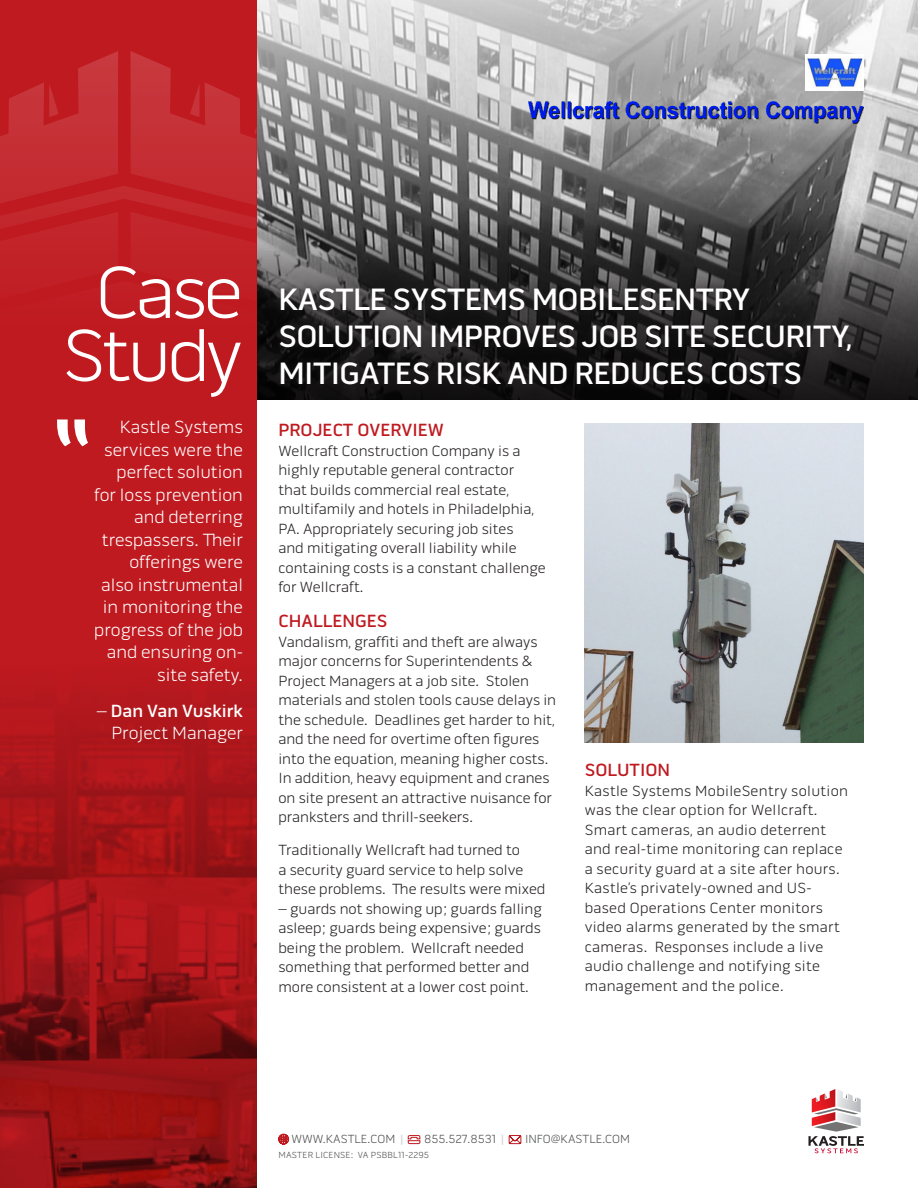
<style>
.page{position:relative;width:918px;height:1188px;background:#fff}
.page>*{position:absolute;margin:0;border:0;box-sizing:border-box;transform-origin:0 0}
.t1{font:300 75px/63px "Pill Gothic 600 mg";letter-spacing:-.05em;color:#fff;text-align:center}
.t2{font:500 31.5px/37.2px "Pill Gothic 600 mg";letter-spacing:-.02em;color:#fff}
.body_-_copy1{font:300 18px/22.5px "Pill Gothic 600 mg";color:#fff;text-align:right}
.body_-_copy1-2{font:500 18px "Pill Gothic 600 mg";color:#bf1a20}
.body_-_copy1-3{font:300 15px/19.5px "Pill Gothic 600 mg";color:#231f20}
.body_-_copy1-4{font:300 15px/19.5px "Pill Gothic 600 mg";letter-spacing:.02em;color:#231f20}
.t3{font:300 12px "Pill Gothic 600 mg";color:#4b4c4d}
.t4{font:300 9px "Pill Gothic 600 mg";letter-spacing:.02em;color:#4b4c4d}
.s1{font-weight:500}
.s2{font-weight:500;color:#d1d2d4}
</style>
<div class="page">
<svg style="left:808px;top:1089px;width:56px;height:64px"></svg>
<svg style="left:508px;top:1135px;width:14px;height:9px"></svg>
<svg style="left:278px;top:1134px;width:11px;height:11px"></svg>
<svg style="left:407px;top:1135px;width:14px;height:9px"></svg>
<svg style="left:256px;top:244px;width:662px;height:156px;background:#3b3a3a"></svg>
<svg style="left:256px;top:0;width:662px;height:244px;background:#9c9c9c"></svg>
<div style="left:0;top:0;width:256px;height:1188px;background:#bf1a20"></div>
<img style="left:0;top:693px;width:256px;height:495px">
<div style="left:273px;top:279px;width:586px;height:114px;background:#231f20;opacity:.75"></div>
<svg style="left:0;top:51px;width:257px;height:288px"></svg>
<img style="left:805px;top:54px;width:59px;height:19px">
<div style="left:501px;top:73px;width:390px;height:77px;background:#fff;opacity:.75"></div>
<img style="left:529px;top:102px;width:335px;height:21px">
<img style="left:585px;top:423px;width:279px;height:320px">
<p class="t1" style="left:62px;top:262px;width:182px">Case<br>Study</p>
<p class="body_-_copy1" style="left:94px;top:416px;width:150px">Kastle Systems services were the perfect solution for loss prevention and deterring trespassers. Their offerings were also instrumental in monitoring the progress of the job and ensuring on&shy;site safety.</p>
<p class="body_-_copy1" style="left:97px;top:699px;width:148px">– <span class="s1">Dan Van Vuskirk<br></span>Project Manager</p>
<p class="t2" style="left:278px;top:281px;width:576px">KASTLE SYSTEMS MOBILESENTRY<br>SOLUTION IMPROVES JOB SITE SECURITY,<br>MITIGATES RISK AND REDUCES COSTS</p>
<p class="body_-_copy1-2" style="left:278px;top:419px;width:167px">PROJECT OVERVIEW</p>
<p class="body_-_copy1-3" style="left:278px;top:441px;width:269px">Wellcraft Construction Company is a highly reputable general contractor that builds commercial real estate, multifamily and hotels in Philadelphia, PA. Appropriately securing job sites<br>and mitigating overall liability while containing costs is a constant challenge for Wellcraft.</p>
<p class="body_-_copy1-2" style="left:278px;top:610px;width:111px">CHALLENGES</p>
<p class="body_-_copy1-3" style="left:278px;top:632px;width:279px">Vandalism, graffiti and theft are always major concerns for Superintendents &amp; Project Managers at a job site. Stolen materials and stolen tools cause delays in the schedule. Deadlines get harder to hit, and the need for overtime often figures into the equation, meaning higher costs.<br>In addition, heavy equipment and cranes on site present an attractive nuisance for pranksters and thrill-seekers.</p>
<p class="body_-_copy1-3" style="left:278px;top:840px;width:269px">Traditionally Wellcraft had turned to<br>a security guard service to help solve these problems. The results were mixed</p>
<p class="body_-_copy1-3" style="left:278px;top:899px;width:265px">– guards not showing up; guards falling asleep; guards being expensive; guards being the problem. Wellcraft needed something that performed better and more consistent at a lower cost point.</p>
<p class="body_-_copy1-2" style="left:585px;top:759px;width:87px">SOLUTION</p>
<p class="body_-_copy1-4" style="left:585px;top:781px;width:265px">Kastle Systems MobileSentry solution was the clear option for Wellcraft.<br>Smart cameras, an audio deterrent and real-time monitoring can replace a security guard at a site after hours.<br>Kastle’s privately-owned and US&shy;based Operations Center monitors video alarms generated by the smart cameras. Responses include a live audio challenge and notifying site management and the police.</p>
<p class="t3" style="left:292px;top:1132px;width:113px">WWW.KASTLE.COM <span class="s2">|</span></p>
<p class="t3" style="left:424px;top:1132px;width:81px">855.527.8531 <span class="s2">|</span></p>
<p class="t3" style="left:525px;top:1132px;width:106px">INFO@KASTLE.COM</p>
<p class="t4" style="left:278px;top:1150px;width:152px">MASTER LICENSE: VA PSBBL11-2295</p>
</div>
